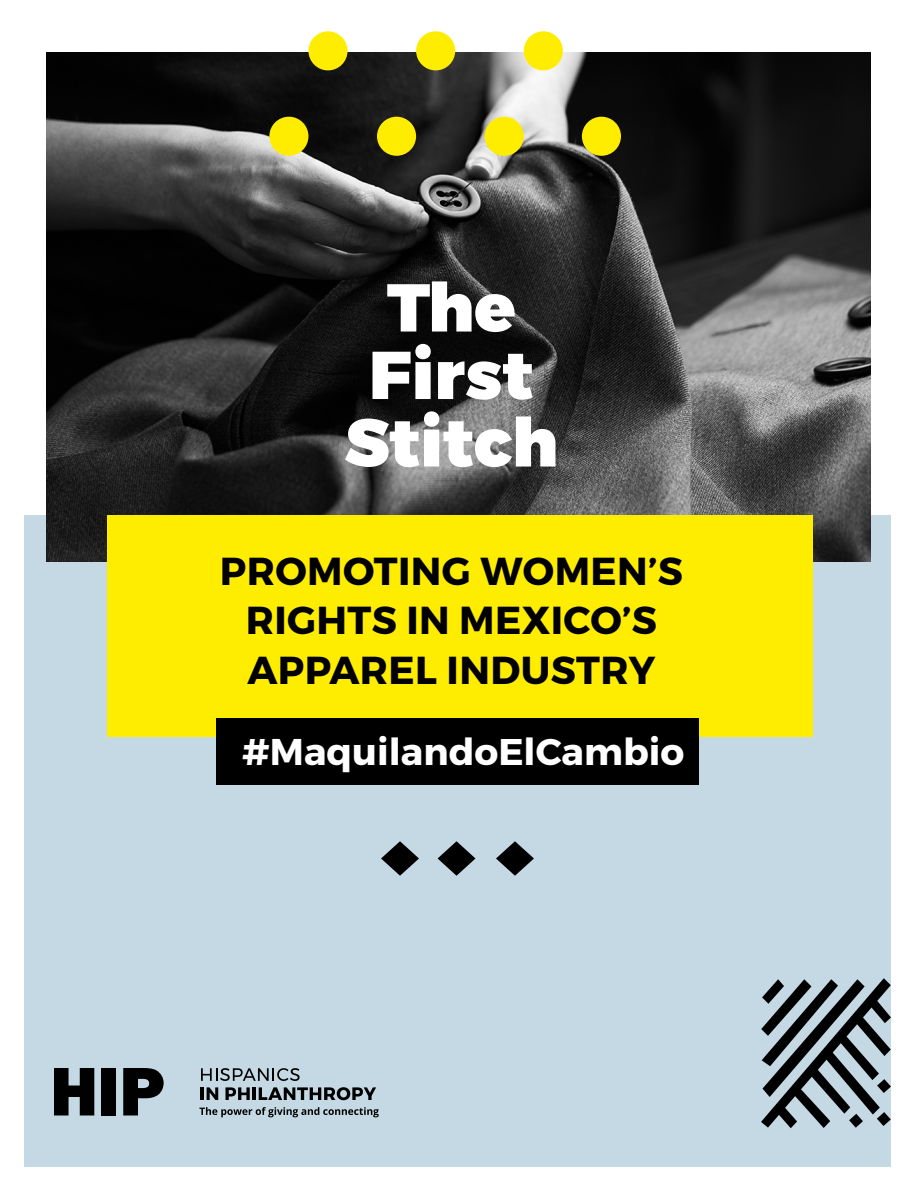
<style>
.page{position:relative;width:918px;height:1188px;background:#fff}
.page>*{position:absolute;margin:0;border:0;box-sizing:border-box;transform-origin:0 0}
.t1{font:900 67.5px/67.5px "Montserrat";color:#fff;text-align:center}
.t2{font:700 39px "Montserrat";letter-spacing:.01em;color:#000}
.t3{font:700 37.2px "Montserrat";color:#fff}
</style>
<div class="page">
<div style="left:24px;top:516px;width:867px;height:651px;background:#c4d9e3"></div>
<svg style="left:761px;top:978px;width:130px;height:150px"></svg>
<img style="left:46px;top:52px;width:825px;height:509px">
<div style="left:107px;top:516px;width:706px;height:221px;background:#ffed00"></div>
<div style="left:308px;top:31px;width:40px;height:39px;background:#ffed00;border-radius:50%"></div>
<div style="left:269px;top:117px;width:39px;height:39px;background:#ffed00;border-radius:50%"></div>
<div style="left:416px;top:31px;width:39px;height:39px;background:#ffed00;border-radius:50%"></div>
<div style="left:377px;top:117px;width:39px;height:39px;background:#ffed00;border-radius:50%"></div>
<div style="left:524px;top:31px;width:39px;height:39px;background:#ffed00;border-radius:50%"></div>
<div style="left:485px;top:117px;width:39px;height:39px;background:#ffed00;border-radius:50%"></div>
<div style="left:582px;top:117px;width:39px;height:39px;background:#ffed00;border-radius:50%"></div>
<svg style="left:438px;top:841px;width:38px;height:35px"></svg>
<svg style="left:381px;top:841px;width:38px;height:35px"></svg>
<svg style="left:496px;top:841px;width:38px;height:35px"></svg>
<div style="left:216px;top:718px;width:483px;height:67px;background:#000"></div>
<svg style="left:54px;top:1068px;width:40px;height:48px"></svg>
<div style="left:101px;top:1068px;width:15px;height:48px;background:#000"></div>
<svg style="left:123px;top:1068px;width:41px;height:48px"></svg>
<svg style="left:201px;top:1068px;width:99px;height:13px"></svg>
<hr style="left:200px;top:1087px;width:4px;height:13px;background:#000">
<svg style="left:207px;top:1087px;width:11px;height:13px"></svg>
<svg style="left:225px;top:1087px;width:151px;height:13px"></svg>
<svg style="left:199px;top:1107px;width:180px;height:10px"></svg>
<p class="t1" style="left:344px;top:276px;width:215px">The<br>First<br>Stitch</p>
<p class="t2" style="left:220px;top:547px;width:464px">PROMOTING WOMEN’S</p>
<p class="t2" style="left:246px;top:596px;width:413px">RIGHTS IN MEXICO’S</p>
<p class="t2" style="left:247px;top:646px;width:409px">APPAREL INDUSTRY</p>
<p class="t3" style="left:242px;top:729px;width:444px">#MaquilandoElCambio</p>
</div>
